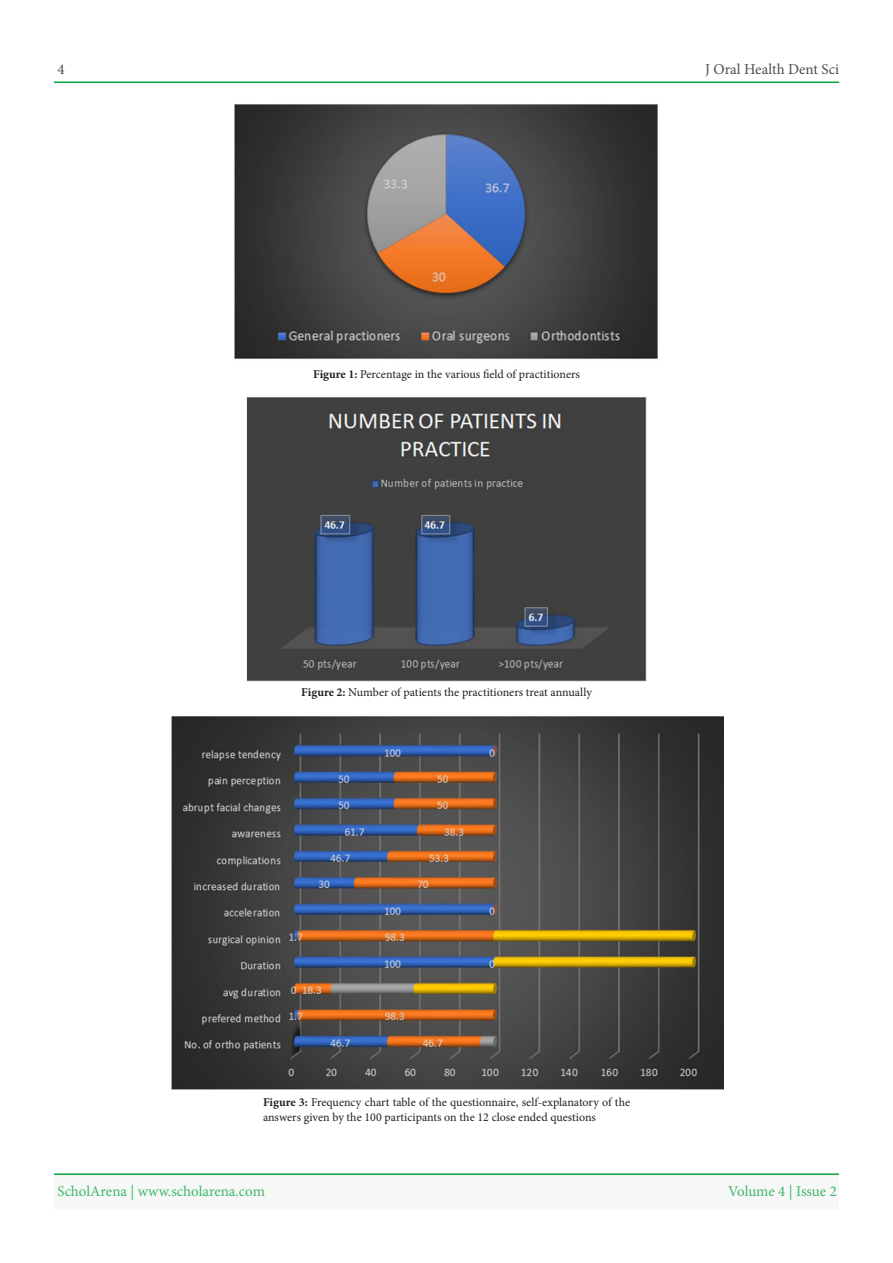
<style>
.page{position:relative;width:893px;height:1263px;background:#fff}
.page>*{position:absolute;margin:0;border:0;box-sizing:border-box;transform-origin:0 0}
.t1{font:15px "Minion Pro";letter-spacing:-.005em;color:#40b86b}
.t2{font:15px "Minion Pro";color:#524c4c}
.t3{font:12px/15px "Minion Pro";color:#231f20}
.s1{font-weight:700}
</style>
<div class="page">
<div style="left:54px;top:1174px;width:785px;height:35px;background:#f6f7f7"></div>
<hr style="left:54px;top:1173px;width:785px;height:2px;background:#0aa345">
<hr style="left:54px;top:81px;width:785px;height:2px;background:#0aa345">
<img style="left:234px;top:104px;width:424px;height:255px">
<img style="left:246px;top:397px;width:401px;height:284px">
<img style="left:171px;top:716px;width:552px;height:374px">
<p class="t2" style="left:57px;top:59px;width:9px">4</p>
<p class="t3" style="left:313px;top:366px;width:268px"><span class="s1">Figure 1:</span> Percentage in the various field of practitioners</p>
<p class="t2" style="left:705px;top:59px;width:135px">J Oral Health Dent Sci</p>
<p class="t3" style="left:301px;top:685px;width:292px"><span class="s1">Figure 2:</span> Number of patients the practitioners treat annually</p>
<p class="t3" style="left:263px;top:1094px;width:369px"><span class="s1">Figure 3:</span> Frequency chart table of the questionnaire, self-explanatory of the answers given by the 100 participants on the 12 close ended questions</p>
<p class="t1" style="left:57px;top:1181px;width:209px">ScholArena | www.scholarena.com</p>
<p class="t1" style="left:728px;top:1181px;width:110px">Volume 4 | Issue 2</p>
</div>
